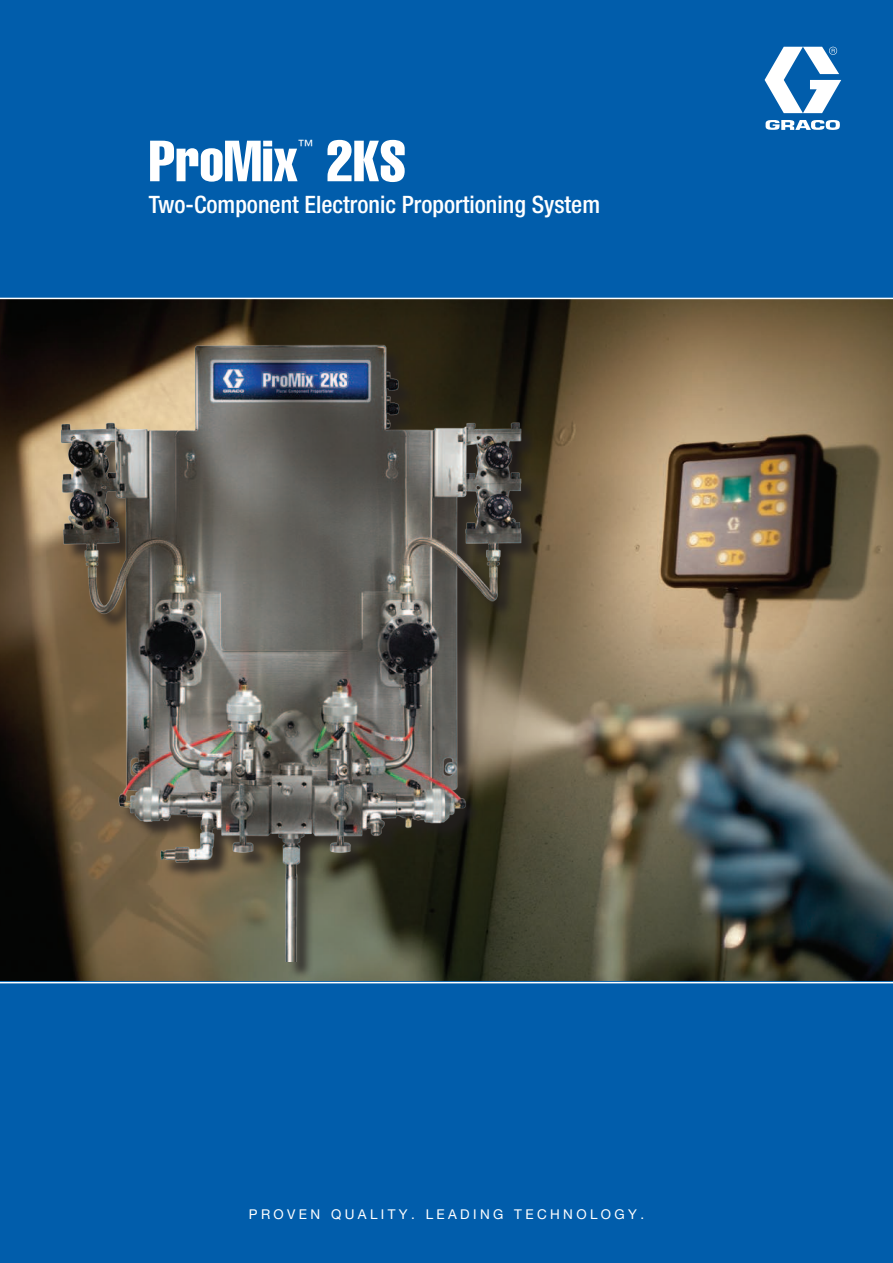
<style>
.page{position:relative;width:893px;height:1263px;background:#fff}
.page>*{position:absolute;margin:0;border:0;box-sizing:border-box;transform-origin:0 0}
.t1{font:57px "Helvetica LT Std Comp";color:#fff}
.t2{font:500 condensed 24px "Helvetica Neue LT Std";color:#fff}
.t3{font:condensed 15.75px "Helvetica Neue LT Std";color:#fff}
.t4{font:13.5px "Helvetica Neue LT Std";letter-spacing:.25em;color:#fff}
</style>
<div class="page">
<div style="left:0;top:982px;width:893px;height:281px;background:#015dab"></div>
<div style="left:0;top:0;width:893px;height:298px;background:#015dab"></div>
<img style="left:0;top:299px;width:893px;height:682px">
<svg style="left:765px;top:47px;width:76px;height:83px"></svg>
<div style="left:63px;top:348px;width:476px;height:631px;background:#231f20;opacity:.75"></div>
<img style="left:53px;top:339px;width:471px;height:622px">
<hr style="left:0;top:982px;width:893px;height:1px;background:#fff">
<h1 class="t1" style="left:149px;top:128px;width:150px">ProMix</h1>
<p class="t3" style="left:298px;top:140px;width:17px">™</p>
<h1 class="t1" style="left:327px;top:128px;width:81px">2KS</h1>
<p class="t2" style="left:149px;top:195px;width:453px">Two-Component Electronic Proportioning System</p>
<p class="t4" style="left:249px;top:1206px;width:397px">PROVEN QUALITY. LEADING TECHNOLOGY.</p>
</div>
